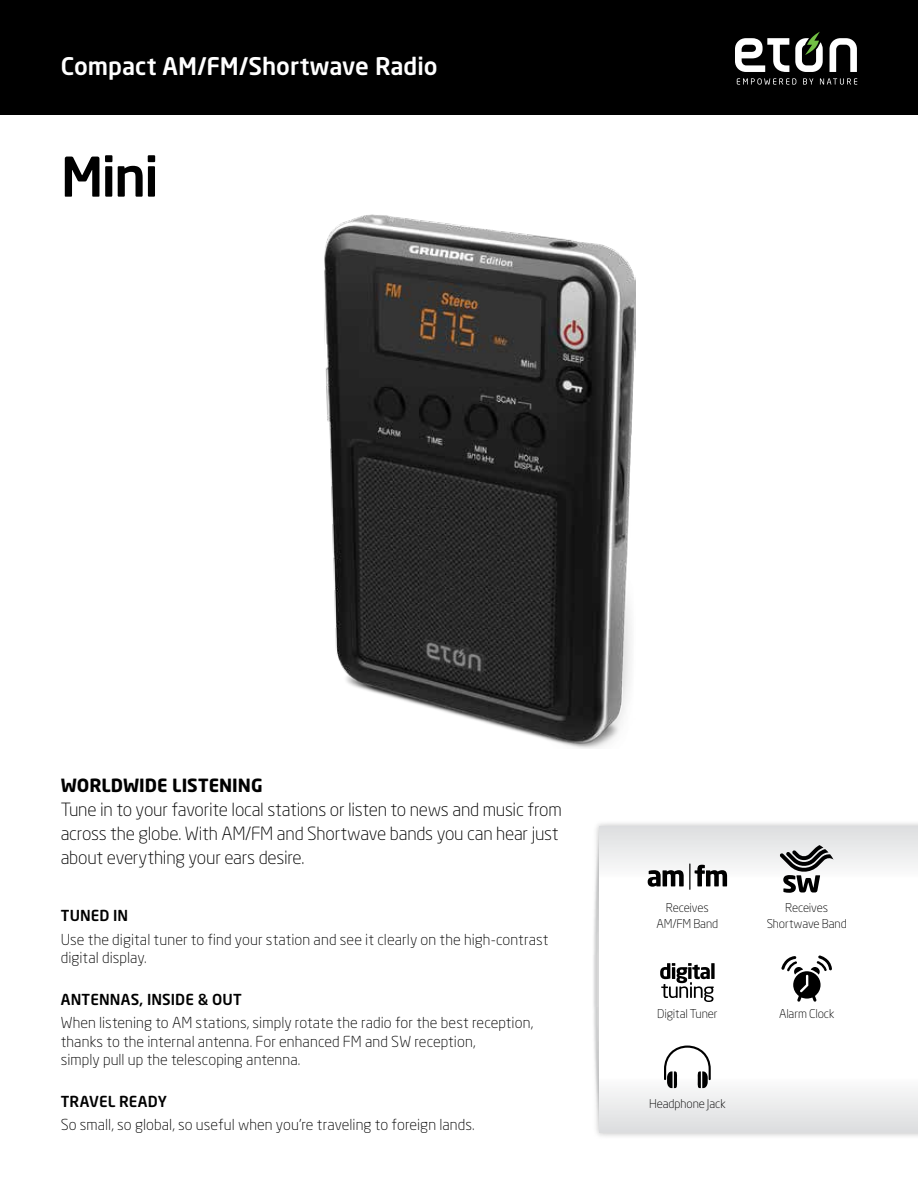
<style>
.page{position:relative;width:918px;height:1188px;background:#fff}
.page>*{position:absolute;margin:0;border:0;box-sizing:border-box;transform-origin:0 0}
.t1{font:500 54px "Neo Sans";color:#000}
.t2{font:500 24px "Neo Sans";color:#fff}
.t3{font:300 18px/24px "Neo Sans";letter-spacing:-.015em;color:#000}
.t4{font:700 18px "Neo Sans";color:#000}
.t5{font:300 15px/18.8px "Neo Sans";letter-spacing:.005em;color:#000}
.t6{font:500 15px "Neo Sans";letter-spacing:.005em;color:#000}
.t7{font:300 12px/16.5px "Neo Sans";letter-spacing:-.01em;color:#000;text-align:center}
</style>
<div class="page">
<img style="left:593px;top:823px;width:325px;height:313px">
<svg style="left:599px;top:826px;width:319px;height:306px"></svg>
<div style="left:0;top:0;width:918px;height:114px;background:#000"></div>
<svg style="left:737px;top:78px;width:59px;height:7px"></svg>
<svg style="left:803px;top:78px;width:10px;height:7px"></svg>
<svg style="left:820px;top:78px;width:37px;height:7px"></svg>
<svg style="left:735px;top:38px;width:54px;height:34px"></svg>
<svg style="left:830px;top:38px;width:27px;height:34px"></svg>
<svg style="left:795px;top:32px;width:28px;height:40px"></svg>
<svg style="left:648px;top:864px;width:79px;height:26px"></svg>
<svg style="left:780px;top:845px;width:54px;height:48px"></svg>
<svg style="left:711px;top:963px;width:4px;height:16px"></svg>
<svg style="left:660px;top:963px;width:54px;height:39px"></svg>
<svg style="left:688px;top:967px;width:4px;height:12px"></svg>
<svg style="left:664px;top:1046px;width:47px;height:42px"></svg>
<svg style="left:781px;top:955px;width:51px;height:47px"></svg>
<img style="left:324px;top:214px;width:311px;height:535px">
<h2 class="t2" style="left:61px;top:51px;width:378px">Compact AM/FM/Shortwave Radio</h2>
<h1 class="t1" style="left:61px;top:143px;width:99px">Mini</h1>
<p class="t4" style="left:61px;top:773px;width:203px">WORLDWIDE LISTENING</p>
<p class="t3" style="left:61px;top:797px;width:503px">Tune in to your favorite local stations or listen to news and music from across the globe. With AM/FM and Shortwave bands you can hear just about everything your ears desire.</p>
<p class="t6" style="left:61px;top:906px;width:69px">TUNED IN</p>
<p class="t5" style="left:61px;top:930px;width:489px">Use the digital tuner to find your station and see it clearly on the high-contrast digital display.</p>
<p class="t6" style="left:61px;top:990px;width:183px">ANTENNAS, INSIDE &amp; OUT</p>
<p class="t5" style="left:61px;top:1013px;width:474px">When listening to AM stations, simply rotate the radio for the best reception, thanks to the internal antenna. For enhanced FM and SW reception,<br>simply pull up the telescoping antenna.</p>
<p class="t6" style="left:61px;top:1092px;width:108px">TRAVEL READY</p>
<p class="t5" style="left:61px;top:1115px;width:416px">So small, so global, so useful when you’re traveling to foreign lands.</p>
<p class="t7" style="left:656px;top:899px;width:63px">Receives<br>AM/FM Band</p>
<p class="t7" style="left:657px;top:1006px;width:62px">Digital Tuner</p>
<p class="t7" style="left:649px;top:1096px;width:78px">Headphone Jack</p>
<p class="t7" style="left:767px;top:899px;width:82px">Receives<br>Shortwave Band</p>
<p class="t7" style="left:779px;top:1006px;width:57px">Alarm Clock</p>
</div>
